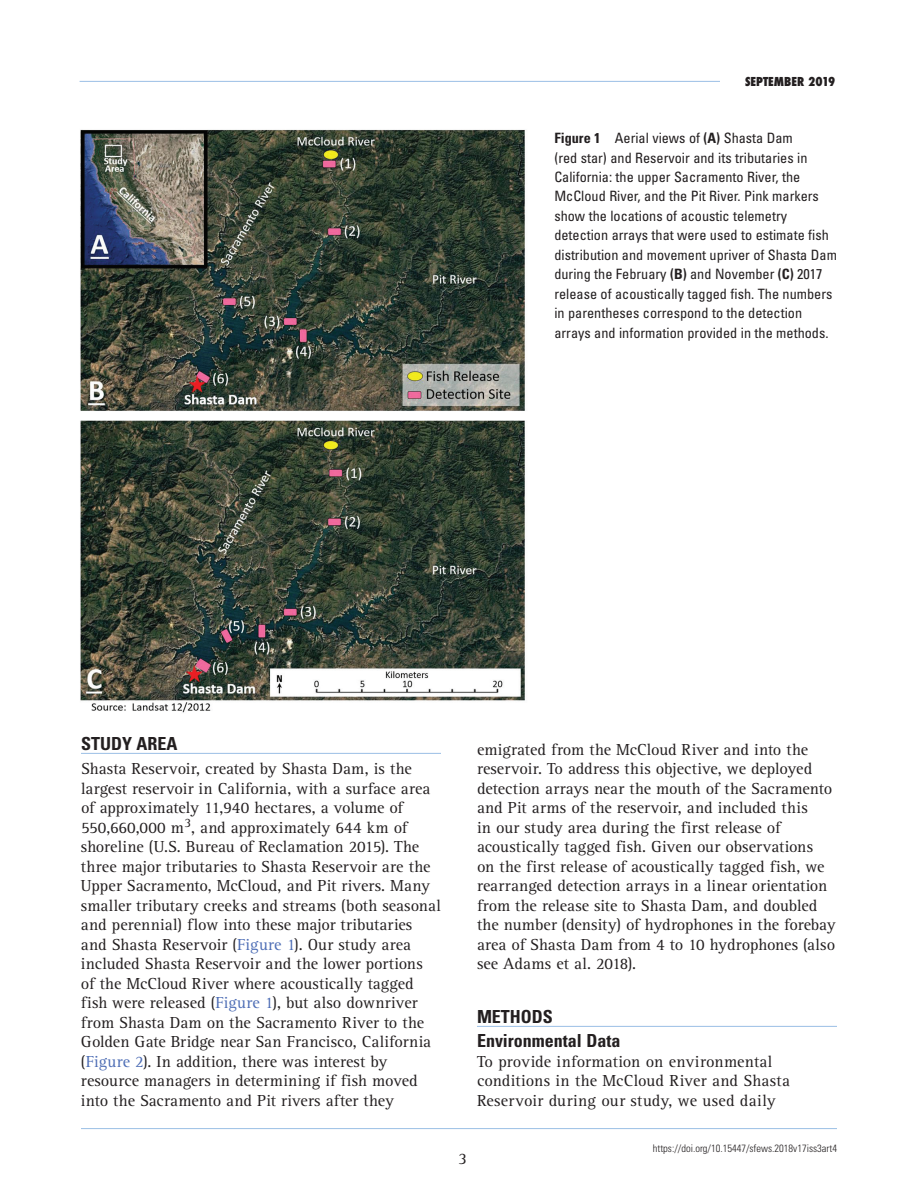
<style>
.page{position:relative;width:918px;height:1188px;background:#fff}
.page>*{position:absolute;margin:0;border:0;box-sizing:border-box;transform-origin:0 0}
.t1{font:700 condensed 18px/24px "Univers";color:#231f20}
.t2{font:16.5px/19.5px "Rotis Serif";letter-spacing:.005em;color:#231f20}
.t3{font:condensed 14.25px/19.5px "Univers";color:#231f20}
.t4{font:800 condensed 12px "Futura";color:#231f20}
.t5{font:300 condensed 10.5px "Univers";color:#231f20}
.s1{font-weight:700}
.s2{color:#4d6db5}
</style>
<div class="page">
<hr style="left:80px;top:81px;width:742px;height:1px;background:#9abfe5">
<hr style="left:81px;top:1128px;width:756px;height:1px;background:#9abfe5">
<div style="left:720px;top:70px;width:117px;height:21px;background:#fff"></div>
<hr style="left:81px;top:753px;width:360px;height:1px;background:#9abfe5">
<hr style="left:477px;top:1026px;width:360px;height:1px;background:#9abfe5">
<img style="left:80px;top:129px;width:445px;height:584px">
<p class="t4" style="left:745px;top:73px;width:92px">SEPTEMBER 2019</p>
<p class="t3" style="left:554px;top:128px;width:284px"><span class="s1">Figure 1</span> Aerial views of <span class="s1">(A)</span> Shasta Dam<br>(red star) and Reservoir and its tributaries in California: the upper Sacramento River, the McCloud River, and the Pit River. Pink markers show the locations of acoustic telemetry detection arrays that were used to estimate fish distribution and movement upriver of Shasta Dam during the February <span class="s1">(B)</span> and November <span class="s1">(C)</span> 2017 release of acoustically tagged fish. The numbers in parentheses correspond to the detection arrays and information provided in the methods.</p>
<p class="t1" style="left:81px;top:731px;width:98px">STUDY AREA</p>
<p class="t2" style="left:81px;top:759px;width:361px">Shasta Reservoir, created by Shasta Dam, is the largest reservoir in California, with a surface area of approximately 11,940 hectares, a volume of 550,660,000 m<sup>3</sup>, and approximately 644 km of shoreline (U.S. Bureau of Reclamation 2015). The three major tributaries to Shasta Reservoir are the Upper Sacramento, McCloud, and Pit rivers. Many smaller tributary creeks and streams (both seasonal and perennial) flow into these major tributaries and Shasta Reservoir (<span class="s2">Figure 1</span>). Our study area included Shasta Reservoir and the lower portions<br>of the McCloud River where acoustically tagged fish were released (<span class="s2">Figure 1</span>), but also downriver from Shasta Dam on the Sacramento River to the Golden Gate Bridge near San Francisco, California (<span class="s2">Figure 2</span>). In addition, there was interest by resource managers in determining if fish moved into the Sacramento and Pit rivers after they</p>
<p class="t2" style="left:477px;top:740px;width:360px">emigrated from the McCloud River and into the reservoir. To address this objective, we deployed detection arrays near the mouth of the Sacramento and Pit arms of the reservoir, and included this<br>in our study area during the first release of acoustically tagged fish. Given our observations<br>on the first release of acoustically tagged fish, we rearranged detection arrays in a linear orientation from the release site to Shasta Dam, and doubled the number (density) of hydrophones in the forebay area of Shasta Dam from 4 to 10 hydrophones (also see Adams et al. 2018).</p>
<p class="t1" style="left:477px;top:1004px;width:145px">METHODS<br>Environmental Data</p>
<p class="t2" style="left:477px;top:1052px;width:315px">To provide information on environmental conditions in the McCloud River and Shasta<br>Reservoir during our study, we used daily</p>
<p class="t2" style="left:458px;top:1149px;width:10px">3</p>
<p class="t5" style="left:653px;top:1142px;width:186px">https://doi.org/10.15447/sfews.2018v17iss3art4</p>
</div>
